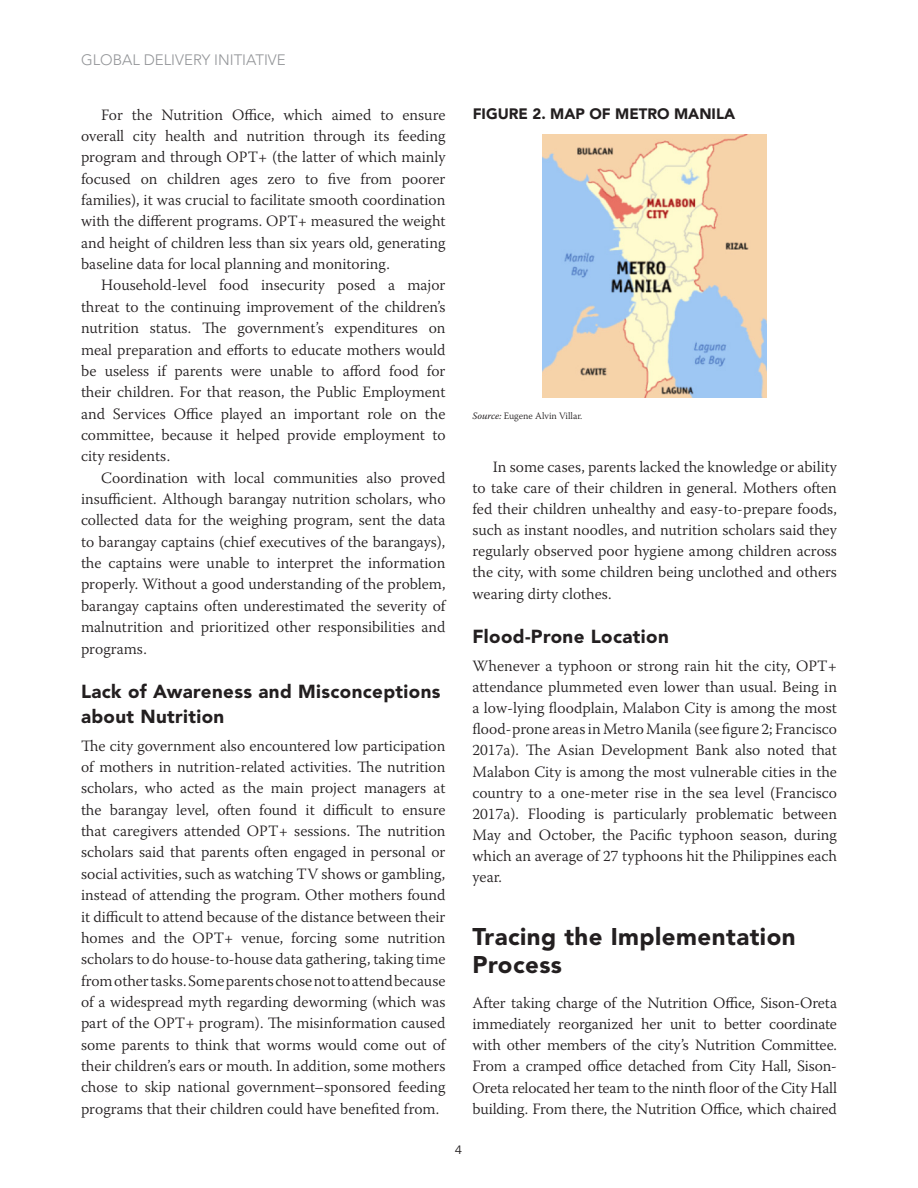
<style>
.page{position:relative;width:918px;height:1188px;background:#fff}
.page>*{position:absolute;margin:0;border:0;box-sizing:border-box;transform-origin:0 0}
.A_Head_sect_title{font:900 24px/28.7px "Avenir LT Std";letter-spacing:.02em;color:#231f20}
.B_Head_2{font:900 18.75px/24.3px "Avenir LT Std";letter-spacing:.02em;color:#231f20}
.Body_text-first_para{font:300 15.75px/21.3px "Warnock Pro";color:#231f20;text-align:justify}
.Body_text{font:300 15.75px/21.3px "Warnock Pro";color:#231f20;text-align:justify}
.t1{font:300 15px "Avenir LT Std";color:#939598}
.Figure_Box_title{font:900 15px "Avenir LT Std";color:#231f20}
.t2{font:12px "Avenir LT Std";color:#231f20;scale:1.1 1}
.Source{font:300 9.75px "Warnock Pro";color:#231f20}
.s1{font-weight:400;font-style:italic}
</style>
<div class="page">
<img style="left:542px;top:134px;width:225px;height:263px">
<p class="t1" style="left:81px;top:51px;width:206px">GLOBAL DELIVERY INITIATIVE</p>
<p class="Body_text" style="left:81px;top:103px;width:366px;text-indent:20px">For the Nutrition Office, which aimed to ensure overall city health and nutrition through its feeding program and through OPT+ (the latter of which mainly focused on children ages zero to five from poorer families), it was crucial to facilitate smooth coordination with the different programs. OPT+ measured the weight and height of children less than six years old, generating baseline data for local planning and monitoring.</p>
<p class="Body_text" style="left:81px;top:274px;width:366px;text-indent:20px">Household-level food insecurity posed a major threat to the continuing improvement of the children’s nutrition status. The government’s expenditures on meal preparation and efforts to educate mothers would be useless if parents were unable to afford food for their children. For that reason, the Public Employment and Services Office played an important role on the committee, because it helped provide employment to city residents.</p>
<p class="Body_text" style="left:81px;top:467px;width:366px;text-indent:20px">Coordination with local communities also proved insufficient. Although barangay nutrition scholars, who collected data for the weighing program, sent the data to barangay captains (chief executives of the barangays), the captains were unable to interpret the information properly. Without a good understanding of the problem, barangay captains often underestimated the severity of malnutrition and prioritized other responsibilities and programs.</p>
<p class="B_Head_2" style="left:81px;top:679px;width:361px">Lack of Awareness and Misconceptions about Nutrition</p>
<p class="Body_text-first_para" style="left:81px;top:735px;width:366px">The city government also encountered low participation of mothers in nutrition-related activities. The nutrition scholars, who acted as the main project managers at the barangay level, often found it difficult to ensure that caregivers attended OPT+ sessions. The nutrition scholars said that parents often engaged in personal or social activities, such as watching TV shows or gambling, instead of attending the program. Other mothers found it difficult to attend because of the distance between their homes and the OPT+ venue, forcing some nutrition scholars to do house-to-house data gathering, taking time from other tasks. Some parents chose not to attend because of a widespread myth regarding deworming (which was part of the OPT+ program). The misinformation caused some parents to think that worms would come out of their children’s ears or mouth. In addition, some mothers chose to skip national government–sponsored feeding programs that their children could have benefited from.</p>
<p class="Figure_Box_title" style="left:473px;top:105px;width:264px">FIGURE 2. MAP OF METRO MANILA</p>
<p class="Source" style="left:472px;top:410px;width:111px"><span class="s1">Source:</span> Eugene Alvin Villar.</p>
<p class="Body_text" style="left:472px;top:456px;width:366px;text-indent:20px">In some cases, parents lacked the knowledge or ability to take care of their children in general. Mothers often fed their children unhealthy and easy-to-prepare foods, such as instant noodles, and nutrition scholars said they regularly observed poor hygiene among children across the city, with some children being unclothed and others wearing dirty clothes.</p>
<p class="B_Head_2" style="left:472px;top:624px;width:198px">Flood-Prone Location</p>
<p class="Body_text-first_para" style="left:472px;top:655px;width:366px">Whenever a typhoon or strong rain hit the city, OPT+ attendance plummeted even lower than usual. Being in a low-lying floodplain, Malabon City is among the most flood-prone areas in Metro Manila (see figure 2; Francisco 2017a). The Asian Development Bank also noted that Malabon City is among the most vulnerable cities in the country to a one-meter rise in the sea level (Francisco 2017a). Flooding is particularly problematic between May and October, the Pacific typhoon season, during which an average of 27 typhoons hit the Philippines each year.</p>
<p class="A_Head_sect_title" style="left:472px;top:922px;width:325px">Tracing the Implementation<br>Process</p>
<p class="Body_text-first_para" style="left:472px;top:992px;width:366px">After taking charge of the Nutrition Office, Sison-Oreta immediately reorganized her unit to better coordinate with other members of the city’s Nutrition Committee.<br>From a cramped office detached from City Hall, Sison-Oreta relocated her team to the ninth floor of the City Hall building. From there, the Nutrition Office, which chaired</p>
<p class="t2" style="left:455px;top:1143px;width:8px">4</p>
</div>
